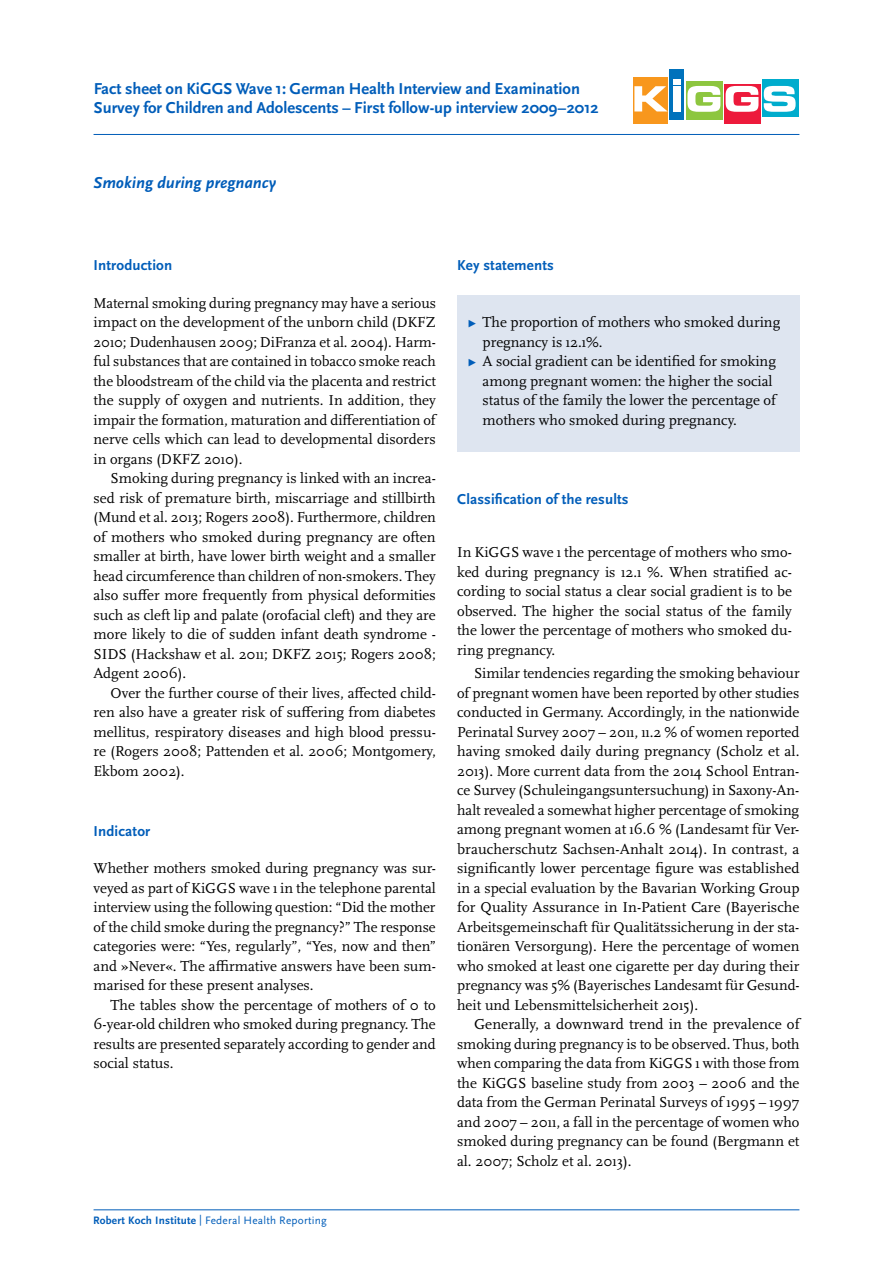
<style>
.page{position:relative;width:893px;height:1263px;background:#fff}
.page>*{position:absolute;margin:0;border:0;box-sizing:border-box;transform-origin:0 0}
.t1{font:700 16.5px/19.5px "Scala Sans Pro";color:#005db9}
.t2{font:italic 700 16.5px "Scala Sans Pro";color:#005db9}
.txt_Flie_text{font:15px/19.5px "Scala Pro";color:#000;text-align:justify}
.txt_Flie_text_ohne_E{font:15px/19.5px "Scala Pro";color:#000;text-align:justify}
.t3{font:700 15px "Scala Sans Pro";letter-spacing:.01em;color:#005db9}
.t4{font:11.25px "Scala Sans Pro";letter-spacing:.02em;color:#005db9}
.s1{font-weight:700}
.s2{color:#005db9}
</style>
<div class="page">
<div style="left:633px;top:77px;width:34px;height:47px;background:#f8971d"></div>
<div style="left:669px;top:69px;width:15px;height:50px;background:#0072bc"></div>
<div style="left:686px;top:81px;width:36px;height:38px;background:#8dc63f"></div>
<div style="left:724px;top:84px;width:36px;height:40px;background:#ed1a3b"></div>
<div style="left:762px;top:79px;width:37px;height:37px;background:#00accd"></div>
<svg style="left:634px;top:86px;width:34px;height:25px"></svg>
<div style="left:673px;top:86px;width:8px;height:25px;background:#fff"></div>
<svg style="left:687px;top:86px;width:33px;height:26px"></svg>
<svg style="left:726px;top:86px;width:32px;height:26px"></svg>
<svg style="left:764px;top:86px;width:32px;height:26px"></svg>
<div style="left:673px;top:79px;width:8px;height:5px;background:#fff"></div>
<hr style="left:94px;top:1209px;width:705px;height:1px;background:#005db9">
<hr style="left:94px;top:134px;width:705px;height:1px;background:#005db9">
<div style="left:457px;top:296px;width:342px;height:156px;background:#dee5f0"></div>
<h1 class="t1" style="left:94px;top:79px;width:506px">Fact sheet on KiGGS Wave 1: German Health Interview and Examination<br>Survey for Children and Adolescents – First follow-up interview 2009−2012</h1>
<h2 class="t2" style="left:94px;top:172px;width:184px">Smoking during pregnancy</h2>
<p class="t3" style="left:94px;top:256px;width:80px">Introduction</p>
<p class="txt_Flie_text_ohne_E" style="left:94px;top:293px;width:344px">Maternal smoking during pregnancy may have a serious impact on the development of the unborn child (DKFZ 2010; Dudenhausen 2009; DiFranza et al. 2004). Harm&shy;ful substances that are contained in tobacco smoke reach the bloodstream of the child via the placenta and restrict the supply of oxygen and nutrients. In addition, they impair the formation, maturation and differentiation of nerve cells which can lead to developmental disorders in organs (DKFZ 2010).</p>
<p class="txt_Flie_text" style="left:94px;top:468px;width:344px;text-indent:17px">Smoking during pregnancy is linked with an increa&shy;sed risk of premature birth, miscarriage and stillbirth (Mund et al. 2013; Rogers 2008). Furthermore, children of mothers who smoked during pregnancy are often smaller at birth, have lower birth weight and a smaller head circumference than children of non-smokers. They also suffer more frequently from physical deformities such as cleft lip and palate (orofacial cleft) and they are more likely to die of sudden infant death syndrome - SIDS (Hackshaw et al. 2011; DKFZ 2015; Rogers 2008; Adgent 2006).</p>
<p class="txt_Flie_text" style="left:94px;top:683px;width:344px;text-indent:17px">Over the further course of their lives, affected child&shy;ren also have a greater risk of suffering from diabetes mellitus, respiratory diseases and high blood pressu&shy;re (Rogers 2008; Pattenden et al. 2006; Montgomery, Ekbom 2002).</p>
<h2 class="t3" style="left:94px;top:822px;width:58px">Indicator</h2>
<p class="txt_Flie_text_ohne_E" style="left:94px;top:858px;width:344px">Whether mothers smoked during pregnancy was sur&shy;veyed as part of KiGGS wave 1 in the telephone parental interview using the following question: “Did the mother of the child smoke during the pregnancy?” The response categories were: “Yes, regularly”, “Yes, now and then” and »Never«. The affirmative answers have been sum&shy;marised for these present analyses.</p>
<p class="txt_Flie_text" style="left:94px;top:995px;width:344px;text-indent:17px">The tables show the percentage of mothers of 0 to 6-year-old children who smoked during pregnancy. The results are presented separately according to gender and social status.</p>
<p class="t4" style="left:93px;top:1214px;width:235px"><span class="s1">Robert Koch Institute</span> | Federal Health Reporting</p>
<h2 class="t3" style="left:457px;top:256px;width:98px">Key statements</h2>
<p class="txt_Flie_text" style="left:483px;top:312px;width:299px;text-indent:-15px"><span class="s2">▶</span> The proportion of mothers who smoked during pregnancy is 12.1%.</p>
<p class="txt_Flie_text" style="left:483px;top:351px;width:295px;text-align:left;text-indent:-15px"><span class="s2">▶</span> A social gradient can be identified for smoking among pregnant women: the higher the social status of the family the lower the percentage of mothers who smoked during pregnancy.</p>
<h2 class="t3" style="left:457px;top:490px;width:173px">Classification of the results</h2>
<p class="txt_Flie_text" style="left:457px;top:542px;width:336px">In KiGGS wave 1 the percentage of mothers who smo&shy;ked during pregnancy is 12.1 %. When stratified ac&shy;cording to social status a clear social gradient is to be observed. The higher the social status of the family the lower the percentage of mothers who smoked du&shy;ring pregnancy.</p>
<p class="txt_Flie_text" style="left:457px;top:663px;width:344px;text-indent:17px">Similar tendencies regarding the smoking behaviour of pregnant women have been reported by other studies conducted in Germany. Accordingly, in the nationwide Perinatal Survey 2007 – 2011, 11.2 % of women reported having smoked daily during pregnancy (Scholz et al.<br>2013). More current data from the 2014 School Entran&shy;ce Survey (Schuleingangsuntersuchung) in Saxony-An&shy;halt revealed a somewhat higher percentage of smoking among pregnant women at 16.6 % (Landesamt für Ver&shy;braucherschutz Sachsen-Anhalt 2014). In contrast, a significantly lower percentage figure was established in a special evaluation by the Bavarian Working Group for Quality Assurance in In-Patient Care (Bayerische Arbeitsgemeinschaft für Qualitätssicherung in der sta&shy;tionären Versorgung). Here the percentage of women who smoked at least one cigarette per day during their pregnancy was 5% (Bayerisches Landesamt für Gesund&shy;heit und Lebensmittelsicherheit 2015).</p>
<p class="txt_Flie_text" style="left:457px;top:1014px;width:344px;text-indent:17px">Generally, a downward trend in the prevalence of smoking during pregnancy is to be observed. Thus, both when comparing the data from KiGGS 1 with those from the KiGGS baseline study from 2003 – 2006 and the data from the German Perinatal Surveys of 1995 – 1997 and 2007 – 2011, a fall in the percentage of women who smoked during pregnancy can be found (Bergmann et al. 2007; Scholz et al. 2013).</p>
</div>
